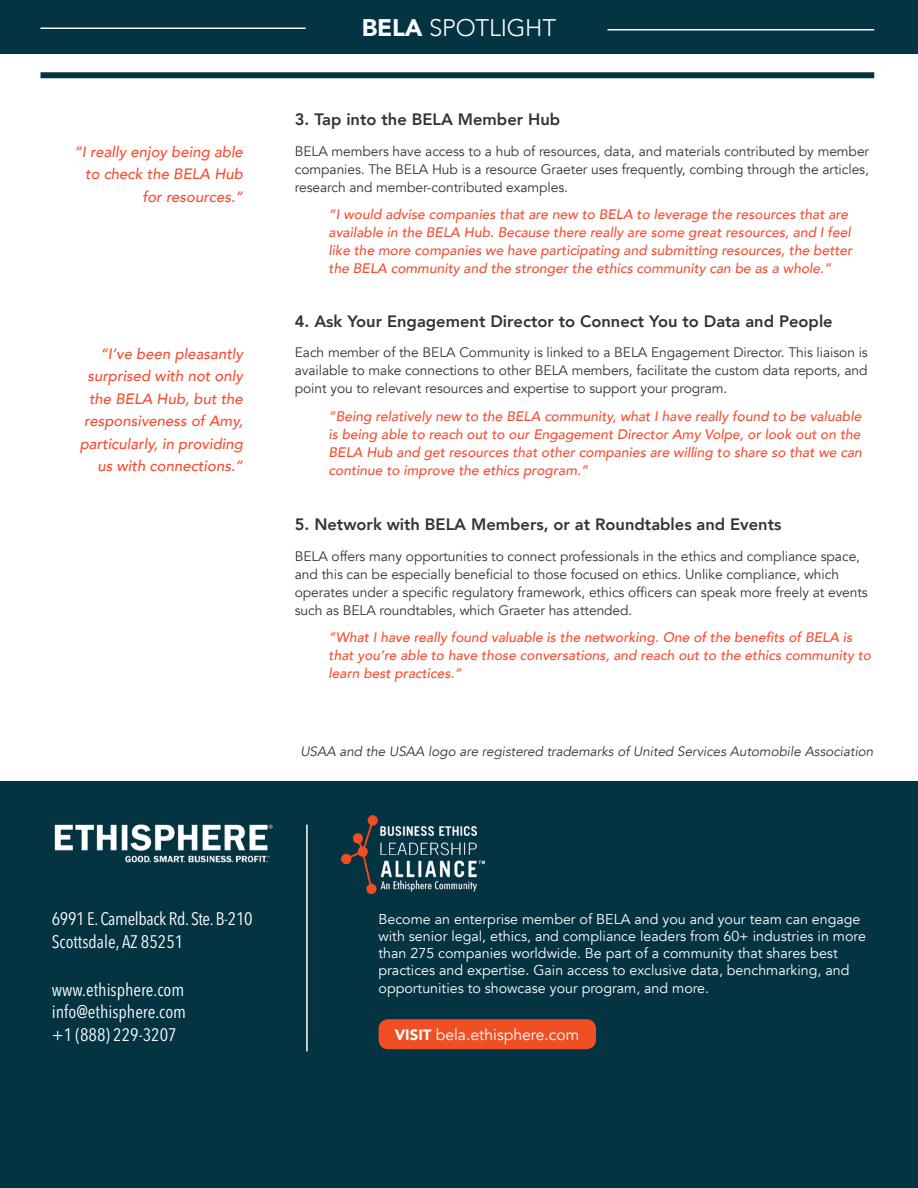
<style>
.page{position:relative;width:918px;height:1188px;background:#fff}
.page>*{position:absolute;margin:0;border:0;box-sizing:border-box;transform-origin:0 0}
.Normal_paragraph{font:300 24px "Avenir";letter-spacing:-.01em;color:#fff}
.Normal_paragraph-2{font:condensed 18px "Avenir Next LT Pro";color:#fff}
.Normal_paragraph-3{font:condensed 18px "Avenir Next LT Pro";letter-spacing:-.02em;color:#fff}
.Normal_paragraph-4{font:800 16.5px "Avenir";color:#343433}
.t1{font:15.75px "Avenir";color:#fff}
.Normal_paragraph-5{font:italic 500 15px/22.5px "Avenir";color:#f94d31;text-align:justify}
.Normal_paragraph-6{font:14.25px/17.1px "Avenir";color:#fff}
.Normal_paragraph-7{font:13.8px/18px "Avenir";letter-spacing:-.005em;color:#343433;text-align:justify}
.Normal_paragraph-8{font:italic 500 13.8px/18px "Avenir";color:#f94d31}
.Normal_paragraph-9{font:italic 13.5px "Avenir";color:#343433}
.s1{font-weight:900}
.s2{font-weight:900;font-size:15px}
</style>
<div class="page">
<div style="left:0;top:781px;width:918px;height:407px;background:#043342"></div>
<img style="left:342px;top:816px;width:142px;height:77px">
<div style="left:0;top:0;width:918px;height:54px;background:#043342"></div>
<hr style="left:40px;top:28px;width:266px;height:1px;background:#fff">
<hr style="left:608px;top:29px;width:266px;height:2px;background:#fff">
<div style="left:40px;top:72px;width:834px;height:6px;background:#043342"></div>
<img style="left:54px;top:824px;width:219px;height:39px">
<hr style="left:306px;top:825px;width:2px;height:226px;background:#fff">
<div style="left:379px;top:1019px;width:217px;height:30px;background:#f04f24;border-radius:10px"></div>
<p class="Normal_paragraph-5" style="left:74px;top:141px;width:170px">“I really enjoy being able</p>
<p class="Normal_paragraph-5" style="left:85px;top:163px;width:159px">to check the BELA Hub</p>
<p class="Normal_paragraph-5" style="left:142px;top:186px;width:102px">for resources.”</p>
<p class="Normal_paragraph-5" style="left:100px;top:343px;width:144px">“I’ve been pleasantly</p>
<p class="Normal_paragraph-5" style="left:87px;top:365px;width:157px">surprised with not only</p>
<p class="Normal_paragraph-5" style="left:80px;top:388px;width:165px;text-indent:9px">the BELA Hub, but the responsiveness of Amy, particularly, in providing</p>
<p class="Normal_paragraph-5" style="left:97px;top:455px;width:147px">us with connections.”</p>
<p class="Normal_paragraph" style="left:362px;top:14px;width:196px"><span class="s1">BELA</span> SPOTLIGHT</p>
<p class="Normal_paragraph-4" style="left:295px;top:106px;width:267px">3. Tap into the BELA Member Hub</p>
<p class="Normal_paragraph-7" style="left:295px;top:142px;width:576px">BELA members have access to a hub of resources, data, and materials contributed by member companies. The BELA Hub is a resource Graeter uses frequently, combing through the articles, research and member-contributed examples.</p>
<p class="Normal_paragraph-8" style="left:329px;top:205px;width:525px">“I would advise companies that are new to BELA to leverage the resources that are available in the BELA Hub. Because there really are some great resources, and I feel like the more companies we have participating and submitting resources, the better the BELA community and the stronger the ethics community can be as a whole.”</p>
<p class="Normal_paragraph-4" style="left:295px;top:308px;width:539px">4. Ask Your Engagement Director to Connect You to Data and People</p>
<p class="Normal_paragraph-7" style="left:295px;top:343px;width:575px">Each member of the BELA Community is linked to a BELA Engagement Director. This liaison is available to make connections to other BELA members, facilitate the custom data reports, and point you to relevant resources and expertise to support your program.</p>
<p class="Normal_paragraph-8" style="left:329px;top:408px;width:535px;text-align:justify">“Being relatively new to the BELA community, what I have really found to be valuable is being able to reach out to our Engagement Director Amy Volpe, or look out on the BELA Hub and get resources that other companies are willing to share so that we can continue to improve the ethics program.”</p>
<p class="Normal_paragraph-4" style="left:295px;top:511px;width:488px">5. Network with BELA Members, or at Roundtables and Events</p>
<p class="Normal_paragraph-7" style="left:295px;top:547px;width:575px;text-align:left">BELA offers many opportunities to connect professionals in the ethics and compliance space, and this can be especially beneficial to those focused on ethics. Unlike compliance, which operates under a specific regulatory framework, ethics officers can speak more freely at events such as BELA roundtables, which Graeter has attended.</p>
<p class="Normal_paragraph-8" style="left:329px;top:628px;width:544px">“What I have really found valuable is the networking. One of the benefits of BELA is that you’re able to have those conversations, and reach out to the ethics community to learn best practices.”</p>
<p class="Normal_paragraph-9" style="left:300px;top:743px;width:575px">USAA and the USAA logo are registered trademarks of United Services Automobile Association</p>
<p class="Normal_paragraph-3" style="left:52px;top:908px;width:202px">6991 E. Camelback Rd. Ste. B-210</p>
<p class="Normal_paragraph-2" style="left:52px;top:930px;width:133px">Scottsdale, AZ 85251</p>
<p class="Normal_paragraph-2" style="left:52px;top:978px;width:134px">www.ethisphere.com</p>
<p class="Normal_paragraph-2" style="left:52px;top:1001px;width:136px">info@ethisphere.com</p>
<p class="Normal_paragraph-2" style="left:52px;top:1023px;width:126px">+1 (888) 229-3207</p>
<p class="t1" style="left:395px;top:1025px;width:186px"><span class="s2">VISIT</span> bela.ethisphere.com</p>
<p class="Normal_paragraph-6" style="left:379px;top:911px;width:489px">Become an enterprise member of BELA and you and your team can engage with senior legal, ethics, and compliance leaders from 60+ industries in more than 275 companies worldwide. Be part of a community that shares best practices and expertise. Gain access to exclusive data, benchmarking, and opportunities to showcase your program, and more.</p>
</div>
